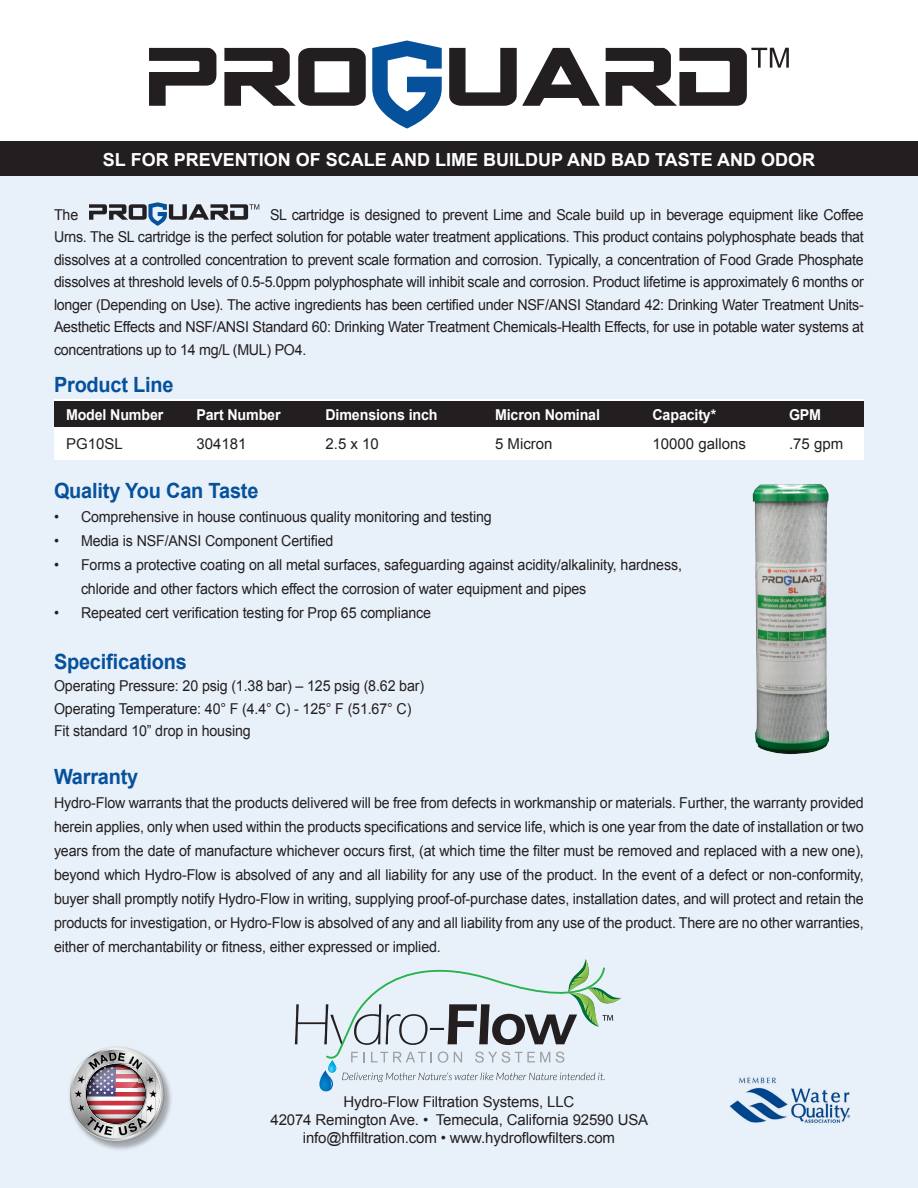
<style>
.page{position:relative;width:918px;height:1188px;background:#fff}
.page>*{position:absolute;margin:0;border:0;box-sizing:border-box;transform-origin:0 0}
.t1{font:700 21px "Arial";letter-spacing:-.01em;color:#06519b;scale:.95 1}
.t2{font:700 18px "Arial";color:#fff}
.t3{font:15px/22.5px "Arial";letter-spacing:-.01em;color:#231f20;text-align:justify;scale:.95 1}
.t4{font:15px "Arial";letter-spacing:-.01em;color:#231f20}
.t5{font:700 15px "Arial";letter-spacing:-.01em;color:#fff;scale:.95 1}
</style>
<div class="page">
<div style="left:0;top:157px;width:918px;height:1031px;background:#e8f0f9"></div>
<div style="left:54px;top:400px;width:810px;height:60px;background:#fff"></div>
<div style="left:54px;top:401px;width:810px;height:26px;background:#231f20"></div>
<div style="left:0;top:142px;width:918px;height:34px;background:#231f20"></div>
<svg style="left:89px;top:202px;width:170px;height:24px"></svg>
<div style="left:68px;top:1046px;width:105px;height:105px;background:#231f20;opacity:.35"></div>
<svg style="left:70px;top:1048px;width:92px;height:92px"></svg>
<img style="left:729px;top:1077px;width:121px;height:46px">
<svg style="left:372px;top:40px;width:70px;height:89px"></svg>
<svg style="left:149px;top:48px;width:67px;height:58px"></svg>
<svg style="left:224px;top:48px;width:142px;height:58px"></svg>
<svg style="left:449px;top:48px;width:151px;height:58px"></svg>
<svg style="left:606px;top:48px;width:183px;height:58px"></svg>
<svg style="left:295px;top:959px;width:326px;height:133px"></svg>
<img style="left:752px;top:484px;width:78px;height:271px">
<p class="t2" style="left:103px;top:148px;width:714px">SL FOR PREVENTION OF SCALE AND LIME BUILDUP AND BAD TASTE AND ODOR</p>
<p class="t3" style="left:54px;top:203px;width:854px;text-indent:216px">SL cartridge is designed to prevent Lime and Scale build up in beverage equipment like Coffee Urns. The SL cartridge is the perfect solution for potable water treatment applications. This product contains polyphosphate beads that dissolves at a controlled concentration to prevent scale formation and corrosion. Typically, a concentration of Food Grade Phosphate dissolves at threshold levels of 0.5-5.0ppm polyphosphate will inhibit scale and corrosion. Product lifetime is approximately 6 months or longer (Depending on Use). The active ingredients has been certified under NSF/ANSI Standard 42: Drinking Water Treatment Units-Aesthetic Effects and NSF/ANSI Standard 60: Drinking Water Treatment Chemicals-Health Effects, for use in potable water systems at concentrations up to 14 mg/L (MUL) PO4.</p>
<p class="t1" style="left:54px;top:371px;width:128px">Product Line</p>
<p class="t5" style="left:66px;top:405px;width:104px">Model Number</p>
<p class="t5" style="left:197px;top:405px;width:90px">Part Number</p>
<p class="t5" style="left:326px;top:405px;width:119px">Dimensions inch</p>
<p class="t5" style="left:495px;top:405px;width:112px">Micron Nominal</p>
<p class="t5" style="left:653px;top:405px;width:69px">Capacity*</p>
<p class="t5" style="left:789px;top:405px;width:35px">GPM</p>
<p class="t4" style="left:66px;top:434px;width:58px">PG10SL</p>
<p class="t4" style="left:196px;top:434px;width:52px">304181</p>
<p class="t4" style="left:326px;top:434px;width:55px">2.5 x 10</p>
<p class="t4" style="left:495px;top:434px;width:59px">5 Micron</p>
<p class="t4" style="left:652px;top:434px;width:95px">10000 gallons</p>
<p class="t4" style="left:789px;top:434px;width:56px">.75 gpm</p>
<p class="t1" style="left:54px;top:477px;width:217px">Quality You Can Taste</p>
<p class="t3" style="left:54px;top:506px;width:462px">• Comprehensive in house continuous quality monitoring and testing</p>
<p class="t3" style="left:54px;top:530px;width:296px">• Media is NSF/ANSI Component Certified</p>
<p class="t3" style="left:54px;top:554px;width:663px">• Forms a protective coating on all metal surfaces, safeguarding against acidity/alkalinity, hardness,</p>
<p class="t3" style="left:81px;top:578px;width:534px">chloride and other factors which effect the corrosion of water equipment and pipes</p>
<p class="t3" style="left:54px;top:602px;width:399px">• Repeated cert verification testing for Prop 65 compliance</p>
<p class="t1" style="left:54px;top:648px;width:141px">Specifications</p>
<p class="t3" style="left:54px;top:675px;width:391px">Operating Pressure: 20 psig (1.38 bar) – 125 psig (8.62 bar)</p>
<p class="t3" style="left:54px;top:698px;width:378px">Operating Temperature: 40° F (4.4° C) - 125° F (51.67° C)</p>
<p class="t3" style="left:54px;top:720px;width:209px">Fit standard 10” drop in housing</p>
<p class="t1" style="left:54px;top:763px;width:90px">Warranty</p>
<p class="t3" style="left:54px;top:791px;width:854px;line-height:24px">Hydro-Flow warrants that the products delivered will be free from defects in workmanship or materials. Further, the warranty provided herein applies, only when used within the products specifications and service life, which is one year from the date of installation or two years from the date of manufacture whichever occurs first, (at which time the filter must be removed and replaced with a new one), beyond which Hydro-Flow is absolved of any and all liability for any use of the product. In the event of a defect or non-conformity, buyer shall promptly notify Hydro-Flow in writing, supplying proof-of-purchase dates, installation dates, and will protect and retain the products for investigation, or Hydro-Flow is absolved of any and all liability from any use of the product. There are no other warranties, either of merchantability or fitness, either expressed or implied.</p>
<p class="t3" style="left:54px;top:203px;width:27px">The</p>
<p class="t4" style="left:344px;top:1092px;width:232px">Hydro-Flow Filtration Systems, LLC</p>
<p class="t4" style="left:271px;top:1110px;width:379px">42074 Remington Ave. • Temecula, California 92590 USA</p>
<p class="t4" style="left:303px;top:1128px;width:314px">info@hffiltration.com • www.hydroflowfilters.com</p>
</div>
